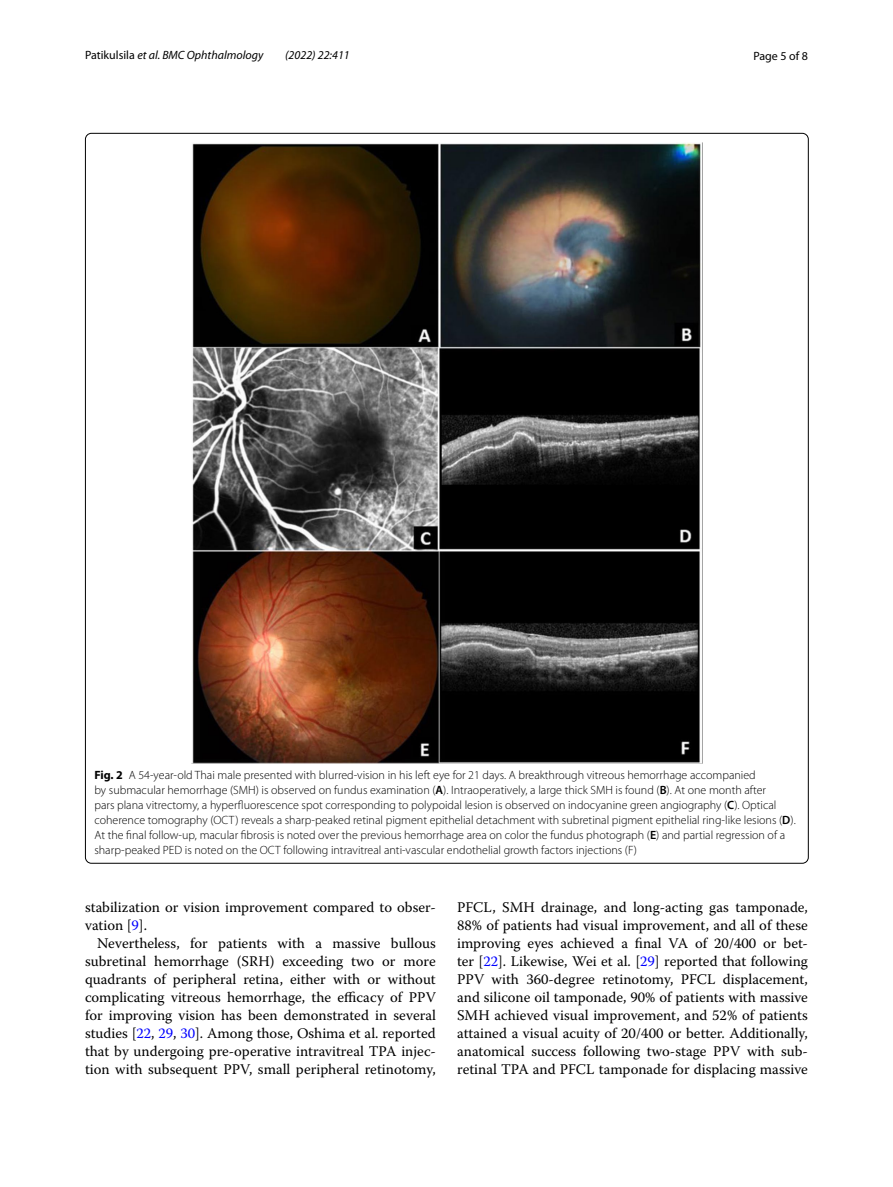
<style>
.page{position:relative;width:893px;height:1187px;background:#fff}
.page>*{position:absolute;margin:0;border:0;box-sizing:border-box;transform-origin:0 0}
.t1{font:14.7px/18px "Warnock Pro";color:#000;text-align:justify}
.t2{font:300 12px/15px "Myriad Pro";color:#000}
.t3{font:italic 12px "Myriad Pro";color:#000}
.t4{font:12px "Myriad Pro";color:#000}
.s1{font-style:normal}
.s2{font-weight:700}
.s3{font-weight:600}
.s4{color:#00f}
</style>
<div class="page">
<img style="left:192px;top:143px;width:509px;height:620px">
<p class="t3" style="left:85px;top:48px;width:180px"><span class="s1">Patikulsila</span> et al. BMC Ophthalmology</p>
<p class="t3" style="left:285px;top:48px;width:66px">(2022) 22:411</p>
<p class="t4" style="left:753px;top:48px;width:56px">Page 5 of 8</p>
<p class="t2" style="left:94px;top:767px;width:703px"><span class="s2">Fig. 2</span> A 54-year-old Thai male presented with blurred-vision in his left eye for 21 days. A breakthrough vitreous hemorrhage accompanied<br>by submacular hemorrhage (SMH) is observed on fundus examination (<span class="s3">A</span>). Intraoperatively, a large thick SMH is found (<span class="s3">B</span>). At one month after<br>pars plana vitrectomy, a hyperfluorescence spot corresponding to polypoidal lesion is observed on indocyanine green angiography (<span class="s3">C</span>). Optical coherence tomography (OCT) reveals a sharp-peaked retinal pigment epithelial detachment with subretinal pigment epithelial ring-like lesions (<span class="s3">D</span>).<br>At the final follow-up, macular fibrosis is noted over the previous hemorrhage area on color the fundus photograph (<span class="s3">E</span>) and partial regression of a sharp-peaked PED is noted on the OCT following intravitreal anti-vascular endothelial growth factors injections (F)</p>
<p class="t1" style="left:85px;top:897px;width:352px">stabilization or vision improvement compared to obser&shy;vation [<span class="s4">9</span>].</p>
<p class="t1" style="left:85px;top:933px;width:352px;text-indent:12px">Nevertheless, for patients with a massive bullous subretinal hemorrhage (SRH) exceeding two or more quadrants of peripheral retina, either with or without complicating vitreous hemorrhage, the efficacy of PPV for improving vision has been demonstrated in several studies [<span class="s4">22</span>, <span class="s4">29</span>, <span class="s4">30</span>]. Among those, Oshima et al. reported that by undergoing pre-operative intravitreal TPA injec&shy;tion with subsequent PPV, small peripheral retinotomy,</p>
<p class="t1" style="left:457px;top:897px;width:352px">PFCL, SMH drainage, and long-acting gas tamponade, 88% of patients had visual improvement, and all of these improving eyes achieved a final VA of 20/400 or bet&shy;ter [<span class="s4">22</span>]. Likewise, Wei et al. [<span class="s4">29</span>] reported that following PPV with 360-degree retinotomy, PFCL displacement, and silicone oil tamponade, 90% of patients with massive SMH achieved visual improvement, and 52% of patients attained a visual acuity of 20/400 or better. Additionally, anatomical success following two-stage PPV with sub&shy;retinal TPA and PFCL tamponade for displacing massive</p>
</div>
